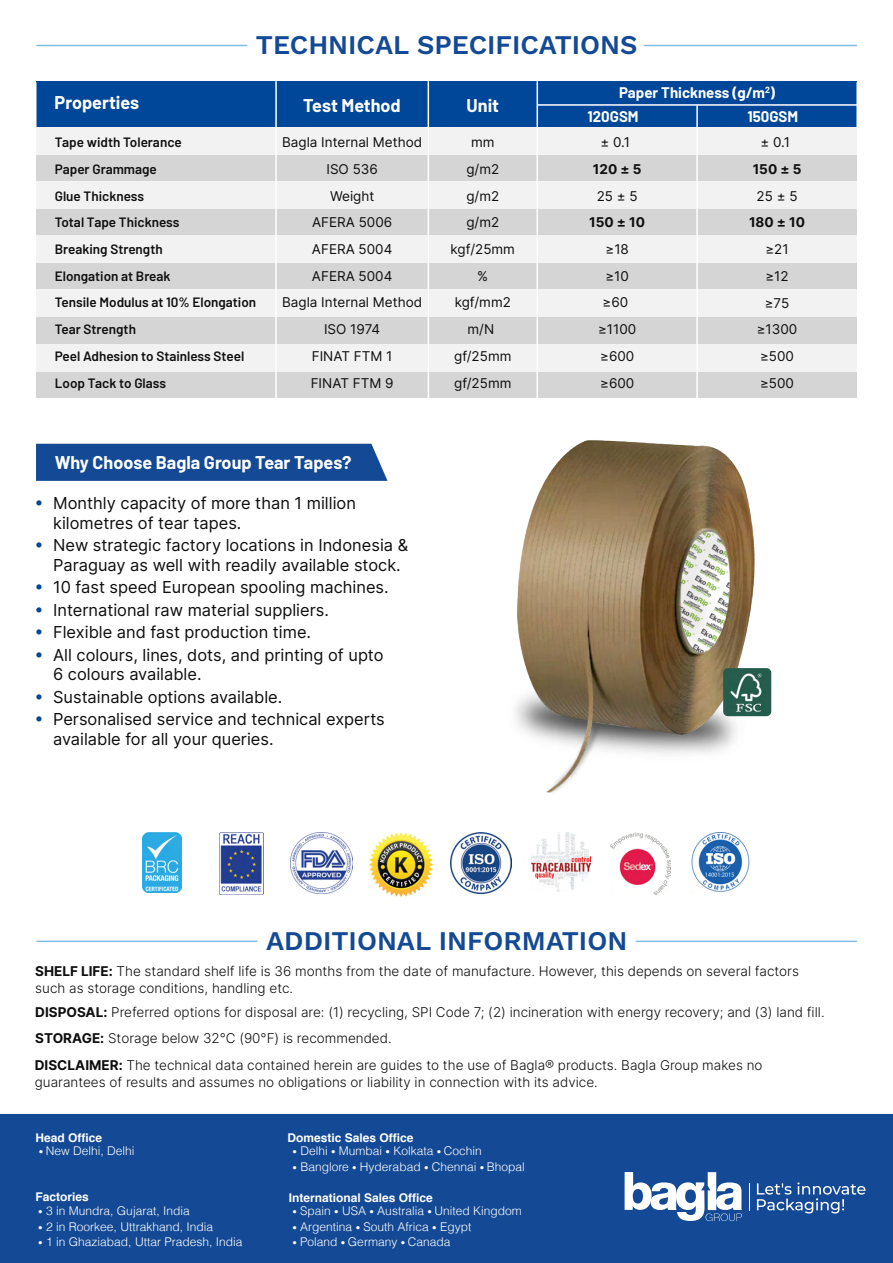
<style>
.page{position:relative;width:893px;height:1263px;background:#fff}
.page>*{position:absolute;margin:0;border:0;box-sizing:border-box;transform-origin:0 0}
.t1{font:600 27px "Work Sans";color:#144a95}
.t2{font:700 18px "Barlow";color:#fff}
.t3{font:16.5px/22.5px "Inter";color:#0f0f0f}
.t4{font:700 15px "Barlow";color:#fff}
.t5{font:300 13.5px/26.8px "Inter";color:#0e0e0e}
.t6{font:13.5px/26.7px "Inter";color:#0f0f0f;text-align:center}
.t7{font:600 13.5px/26.7px "Barlow";color:#0f0f0f}
.t8{font:13.5px/26.7px "Helvetica";color:#0f0f0f;text-align:center}
.t9{font:700 13.5px "Inter";color:#0f0f0f}
.t10{font:300 12px "Helvetica";color:#fff}
.t11{font:700 12px "Helvetica";color:#fff}
.s1{font-weight:700}
.s2{font-size:9px}
</style>
<div class="page">
<img style="left:142px;top:833px;width:40px;height:60px">
<img style="left:220px;top:833px;width:44px;height:61px">
<img style="left:291px;top:833px;width:61px;height:61px">
<img style="left:370px;top:833px;width:63px;height:63px">
<img style="left:531px;top:833px;width:60px;height:59px">
<img style="left:451px;top:833px;width:60px;height:60px">
<img style="left:691px;top:833px;width:59px;height:59px">
<img style="left:611px;top:833px;width:60px;height:61px">
<div style="left:0;top:1114px;width:893px;height:149px;background:#144a95"></div>
<svg style="left:625px;top:1172px;width:117px;height:49px"></svg>
<svg style="left:757px;top:1182px;width:108px;height:31px"></svg>
<svg style="left:749px;top:1183px;width:1px;height:27px"></svg>
<div style="left:36px;top:81px;width:821px;height:47px;background:#004799"></div>
<hr style="left:36px;top:82px;width:1px;height:299px;background:#fff">
<hr style="left:537px;top:104px;width:320px;height:2px;background:#fff">
<hr style="left:644px;top:45px;width:213px;height:1px;background:#81bde0">
<hr style="left:36px;top:45px;width:211px;height:1px;background:#81bde0">
<hr style="left:636px;top:940px;width:221px;height:2px;background:#81bde0">
<hr style="left:36px;top:940px;width:221px;height:2px;background:#81bde0">
<div style="left:36px;top:128px;width:821px;height:27px;background:#f2f2f2"></div>
<div style="left:36px;top:155px;width:821px;height:27px;background:#d5d5d5"></div>
<div style="left:36px;top:181px;width:821px;height:28px;background:#f2f2f2"></div>
<div style="left:36px;top:209px;width:821px;height:27px;background:#d5d5d5"></div>
<div style="left:36px;top:236px;width:821px;height:27px;background:#f2f2f2"></div>
<div style="left:36px;top:263px;width:821px;height:27px;background:#d5d5d5"></div>
<div style="left:36px;top:290px;width:821px;height:27px;background:#f2f2f2"></div>
<div style="left:36px;top:317px;width:821px;height:27px;background:#d5d5d5"></div>
<div style="left:36px;top:371px;width:821px;height:27px;background:#d5d5d5"></div>
<div style="left:36px;top:344px;width:821px;height:27px;background:#f2f2f2"></div>
<hr style="left:275px;top:81px;width:2px;height:318px;background:#fff">
<hr style="left:428px;top:81px;width:1px;height:318px;background:#fff">
<hr style="left:536px;top:81px;width:2px;height:318px;background:#fff">
<hr style="left:696px;top:105px;width:2px;height:294px;background:#fff">
<img style="left:407px;top:371px;width:450px;height:422px">
<img style="left:723px;top:668px;width:48px;height:48px">
<div style="left:36px;top:444px;width:351px;height:37px;background:#144a95"></div>
<h1 class="t1" style="left:256px;top:24px;width:383px">TECHNICAL SPECIFICATIONS</h1>
<h2 class="t2" style="left:55px;top:90px;width:86px">Properties</h2>
<h2 class="t2" style="left:466px;top:92px;width:34px">Unit</h2>
<h2 class="t2" style="left:303px;top:92px;width:99px">Test Method</h2>
<p class="t4" style="left:619px;top:82px;width:158px">Paper Thickness (g/m<sup>2</sup>)</p>
<p class="t4" style="left:588px;top:106px;width:53px">120GSM</p>
<p class="t4" style="left:747px;top:106px;width:52px">150GSM</p>
<p class="t7" style="left:55px;top:128px;width:203px">Tape width Tolerance<br>Paper Grammage<br>Glue Thickness<br>Total Tape Thickness<br>Breaking Strength<br>Elongation at Break<br>Tensile Modulus at 10% Elongation<br>Tear Strength<br>Peel Adhesion to Stainless Steel<br>Loop Tack to Glass</p>
<p class="t6" style="left:282px;top:129px;width:142px">Bagla Internal Method<br>ISO 536<br>Weight<br>AFERA 5006<br>AFERA 5004<br>AFERA 5004<br>Bagla Internal Method<br>ISO 1974<br>FINAT FTM 1<br>FINAT FTM 9</p>
<p class="t6" style="left:451px;top:129px;width:66px">mm<br>g/m2 g/m2 g/m2 kgf/25mm % kgf/mm2 m/N gf/25mm gf/25mm</p>
<p class="t6" style="left:600px;top:129px;width:31px">± 0.1</p>
<p class="t9" style="left:593px;top:159px;width:50px">120 ± 5</p>
<p class="t6" style="left:597px;top:182px;width:43px">25 ± 5</p>
<p class="t9" style="left:589px;top:212px;width:57px">150 ± 10</p>
<p class="t6" style="left:598px;top:235px;width:40px">≥18 ≥10 ≥60 ≥1100 ≥600 ≥600</p>
<p class="t8" style="left:453px;top:165px;width:61px">µm<br>µm<br>GSM kgf/25mm %</p>
<p class="t8" style="left:457px;top:352px;width:54px">gf/25mm</p>
<h2 class="t2" style="left:55px;top:449px;width:298px">Why Choose Bagla Group Tear Tapes?</h2>
<p class="t3" style="left:53px;top:493px;width:304px;line-height:19.5px">Monthly capacity of more than 1 million kilometres of tear tapes.</p>
<p class="t3" style="left:53px;top:535px;width:357px;line-height:19.5px">New strategic factory locations in Indonesia &amp;<br>Paraguay as well with readily available stock.</p>
<p class="t3" style="left:53px;top:575px;width:337px">10 fast speed European spooling machines.<br>International raw material suppliers.<br>Flexible and fast production time.<br>All colours, lines, dots, and printing of upto</p>
<p class="t3" style="left:53px;top:662px;width:333px">6 colours available.<br>Sustainable options available.<br>Personalised service and technical experts</p>
<p class="t3" style="left:53px;top:727px;width:222px">available for all your queries.</p>
<h1 class="t1" style="left:266px;top:920px;width:363px">ADDITIONAL INFORMATION</h1>
<p class="t6" style="left:760px;top:129px;width:31px">± 0.1</p>
<p class="t9" style="left:753px;top:159px;width:50px">150 ± 5</p>
<p class="t6" style="left:756px;top:182px;width:43px">25 ± 5</p>
<p class="t9" style="left:749px;top:212px;width:58px">180 ± 10</p>
<p class="t6" style="left:757px;top:236px;width:42px">≥21 ≥12 ≥75 ≥1300 ≥500 ≥500</p>
<p class="t5" style="left:35px;top:963px;width:765px;line-height:16.5px"><span class="s1">SHELF LIFE:</span> The standard shelf life is 36 months from the date of manufacture. However, this depends on several factors such as storage conditions, handling etc.</p>
<p class="t5" style="left:35px;top:998px;width:791px"><span class="s1">DISPOSAL:</span> Preferred options for disposal are: (1) recycling, SPI Code 7; (2) incineration with energy recovery; and (3) land fill.<br><span class="s1">STORAGE:</span> Storage below 32°C (90°F) is recommended.<br><span class="s1">DISCLAIMER:</span> The technical data contained herein are guides to the use of Bagla® products. Bagla Group makes no</p>
<p class="t5" style="left:35px;top:1068px;width:565px">guarantees of results and assumes no obligations or liability in connection with its advice.</p>
<p class="t11" style="left:36px;top:1128px;width:68px">Head Office</p>
<p class="t10" style="left:39px;top:1143px;width:97px"><span class="s2">•</span> New Delhi, Delhi</p>
<p class="t11" style="left:287px;top:1128px;width:128px">Domestic Sales Office</p>
<p class="t10" style="left:292px;top:1143px;width:191px"><span class="s2">•</span> Delhi <span class="s2">•</span> Mumbai <span class="s2">•</span> Kolkata <span class="s2">•</span> Cochin</p>
<p class="t10" style="left:292px;top:1159px;width:234px"><span class="s2">•</span> Banglore <span class="s2">•</span> Hyderabad <span class="s2">•</span> Chennai <span class="s2">•</span> Bhopal</p>
<p class="t11" style="left:36px;top:1187px;width:55px">Factories</p>
<p class="t11" style="left:289px;top:1187px;width:146px">International Sales Office</p>
<p class="t10" style="left:38px;top:1203px;width:153px"><span class="s2">•</span> 3 in Mundra, Gujarat, India</p>
<p class="t10" style="left:38px;top:1219px;width:176px"><span class="s2">•</span> 2 in Roorkee, Uttrakhand, India</p>
<p class="t10" style="left:38px;top:1234px;width:206px"><span class="s2">•</span> 1 in Ghaziabad, Uttar Pradesh, India</p>
<p class="t10" style="left:292px;top:1204px;width:231px"><span class="s2">•</span> Spain <span class="s2">•</span> USA <span class="s2">•</span> Australia <span class="s2">•</span> United Kingdom</p>
<p class="t10" style="left:292px;top:1219px;width:180px"><span class="s2">•</span> Argentina <span class="s2">•</span> South Africa <span class="s2">•</span> Egypt</p>
<p class="t10" style="left:292px;top:1234px;width:160px"><span class="s2">•</span> Poland <span class="s2">•</span> Germany <span class="s2">•</span> Canada</p>
</div>
